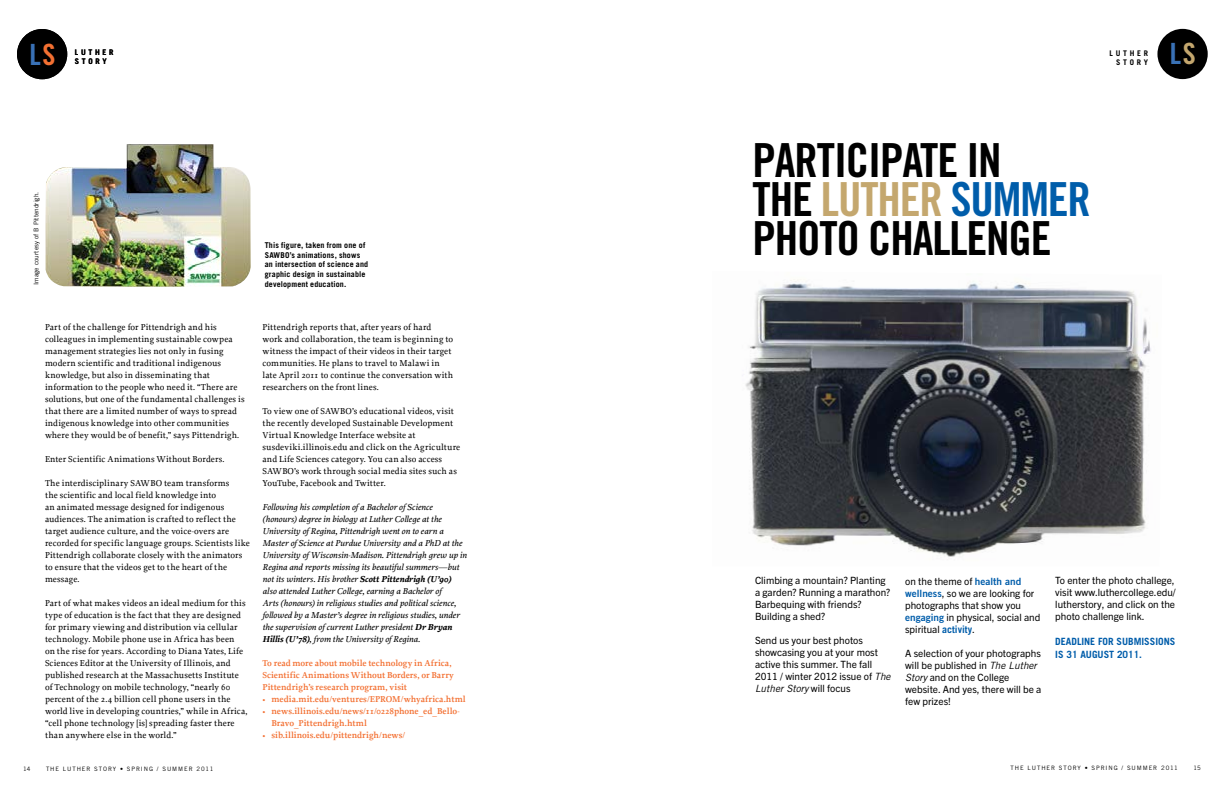
<style>
.page{position:relative;width:1224px;height:792px;background:#fff}
.page>*{position:absolute;margin:0;border:0;box-sizing:border-box;transform-origin:0 0}
.t1{font:47px/39.1px "Trade Gothic Bold Cond Twenty";letter-spacing:-.025em;color:#000}
.t2{font:29.3px "Trade Gothic Bold Cond Twenty";color:#3971b6}
.t3{font:10px/12px "Trade Gothic Next LT Pro";color:#000}
.t4{font:700 10px/13px "Trade Gothic";color:#005daa}
.t5{font:italic 10px "Trade Gothic LT Pro";color:#000}
.t6{font:500 9px/12px "Proforma";letter-spacing:.01em;color:#000}
.t7{font:italic 500 9px/12px "Proforma";color:#000}
.t8{font:600 9px/12px "Proforma";color:#f37032}
.t9{font:700 8px/9.6px "Trade Gothic";letter-spacing:.02em;color:#000}
.t10{font:700 7.8px/9px "Trade Gothic";letter-spacing:.35em;color:#000;text-align:right}
.t11{font:6.5px "Trade Gothic";letter-spacing:.005em;color:#000}
.t12{font:6px "Trade Gothic";letter-spacing:.15em;color:#000}
.s1{color:#f37032}
.s2{color:#c4a76e}
.s3{color:#005daa}
.s4{font-weight:700}
.s5{font-family:"Trade Gothic LT Pro";font-style:italic}
.s6{font-family:"Trade Gothic Next LT Pro";font-style:normal}
.s7{font-family:"Trade Gothic Bold Two";color:#005daa}
.s8{font-family:"Trade Gothic";font-weight:700;color:#005daa}
</style>
<div class="page">
<img style="left:745px;top:279px;width:406px;height:278px">
<div style="left:1157px;top:29px;width:51px;height:50px;background:#000;border-radius:50%"></div>
<div style="left:17px;top:29px;width:50px;height:50px;background:#000;border-radius:50%"></div>
<img style="left:45px;top:144px;width:206px;height:143px">
<h2 class="t2" style="left:30px;top:36px;width:27px">L<span class="s1">S</span></h2>
<p class="t10" style="left:75px;top:47px;width:40px;text-align:left">LUTHER<br>STORY</p>
<p class="t10" style="left:1110px;top:48px;width:40px">LUTHER<br>STORY</p>
<h2 class="t2" style="left:1170px;top:36px;width:27px">L<span class="s2">S</span></h2>
<p class="t11" style="left:32px;top:285px;width:95px;rotate:-90deg">Image courtesy of B Pittendrigh.</p>
<p class="t9" style="left:265px;top:240px;width:105px">This figure, taken from one of<br>SAWBO’s animations, shows an intersection of science and graphic design in sustainable development education.</p>
<h1 class="t1" style="left:753px;top:140px;width:340px">PARTICIPATE IN<br>THE <span class="s2">LUTHER</span> <span class="s3">SUMMER<br></span>PHOTO CHALLENGE</h1>
<p class="t6" style="left:45px;top:321px;width:201px">Part of the challenge for Pittendrigh and his colleagues in implementing sustainable cowpea management strategies lies not only in fusing modern scientific and traditional indigenous knowledge, but also in disseminating that information to the people who need it. “There are solutions, but one of the fundamental challenges is that there are a limited number of ways to spread indigenous knowledge into other communities where they would be of benefit,” says Pittendrigh.</p>
<p class="t6" style="left:45px;top:453px;width:181px">Enter Scientific Animations Without Borders.</p>
<p class="t6" style="left:45px;top:477px;width:207px">The interdisciplinary SAWBO team transforms<br>the scientific and local field knowledge into<br>an animated message designed for indigenous audiences. The animation is crafted to reflect the target audience culture, and the voice-overs are recorded for specific language groups. Scientists like Pittendrigh collaborate closely with the animators to ensure that the videos get to the heart of the message.</p>
<p class="t6" style="left:45px;top:597px;width:204px">Part of what makes videos an ideal medium for this type of education is the fact that they are designed for primary viewing and distribution via cellular technology. Mobile phone use in Africa has been<br>on the rise for years. According to Diana Yates, Life Sciences Editor at the University of Illinois, and published research at the Massachusetts Institute of Technology on mobile technology, “nearly 60 percent of the 2.4 billion cell phone users in the world live in developing countries,” while in Africa, “cell phone technology [is] spreading faster there than anywhere else in the world.”</p>
<p class="t6" style="left:263px;top:321px;width:192px">Pittendrigh reports that, after years of hard work and collaboration, the team is beginning to witness the impact of their videos in their target communities. He plans to travel to Malawi in late April 2011 to continue the conversation with researchers on the front lines.</p>
<p class="t6" style="left:263px;top:405px;width:199px">To view one of SAWBO’s educational videos, visit the recently developed Sustainable Development Virtual Knowledge Interface website at susdeviki.illinois.edu and click on the Agriculture and Life Sciences category. You can also access SAWBO’s work through social media sites such as YouTube, Facebook and Twitter.</p>
<p class="t7" style="left:263px;top:501px;width:206px">Following his completion of a Bachelor of Science (honours) degree in biology at Luther College at the University of Regina, Pittendrigh went on to earn a Master of Science at Purdue University and a PhD at the University of Wisconsin-Madison. Pittendrigh grew up in Regina and reports missing its beautiful summers—but not its winters. His brother <span class="s4">Scott Pittendrigh (U’90) </span>also attended Luther College, earning a Bachelor of<br>Arts (honours) in religious studies and political science, followed by a Master’s degree in religious studies, under the supervision of current Luther president <span class="s4">Dr Bryan Hillis (U’78)</span>, from the University of Regina.</p>
<p class="t8" style="left:263px;top:657px;width:193px">To read more about mobile technology in Africa,<br>Scientific Animations Without Borders, or Barry<br>Pittendrigh’s research program, visit</p>
<p class="t8" style="left:263px;top:693px;width:205px">• media.mit.edu/ventures/EPROM/whyafrica.html</p>
<p class="t8" style="left:272px;top:705px;width:190px;text-indent:-9px">• news.illinois.edu/news/11/0228phone_ed_Bello-<br>Bravo_Pittendrigh.html</p>
<p class="t8" style="left:263px;top:729px;width:144px">• sib.illinois.edu/pittendrigh/news/</p>
<p class="t3" style="left:755px;top:574px;width:137px">Climbing a mountain? Planting a garden? Running a marathon?<br>Barbequing with friends?<br>Building a shed?</p>
<p class="t3" style="left:755px;top:634px;width:137px">Send us your best photos showcasing you at your most active this summer. The fall<br>2011 / winter 2012 issue of <span class="s5">The</span></p>
<p class="t5" style="left:755px;top:683px;width:97px">Luther Story <span class="s6">will focus</span></p>
<p class="t3" style="left:905px;top:575px;width:137px">on the theme of <span class="s7">health and wellness</span>, so we are looking for photographs that show you <span class="s7">engaging</span> in physical, social and spiritual <span class="s8">activity</span>.</p>
<p class="t3" style="left:905px;top:647px;width:138px">A selection of your photographs will be published in <span class="s5">The Luther<br>Story</span> and on the College website. And yes, there will be a few prizes!</p>
<p class="t3" style="left:1055px;top:574px;width:122px;text-align:justify">To enter the photo challege, visit www.luthercollege.edu/ lutherstory, and click on the photo challenge link.</p>
<p class="t4" style="left:1055px;top:635px;width:122px">DEADLINE FOR SUBMISSIONS<br>IS 31 AUGUST 2011.</p>
<p class="t12" style="left:23px;top:765px;width:9px">14</p>
<p class="t12" style="left:46px;top:765px;width:169px">THE LUTHER STORY • SPRING / SUMMER 2011</p>
<p class="t12" style="left:1011px;top:765px;width:169px">THE LUTHER STORY • SPRING / SUMMER 2011</p>
<p class="t12" style="left:1193px;top:765px;width:9px">15</p>
</div>
